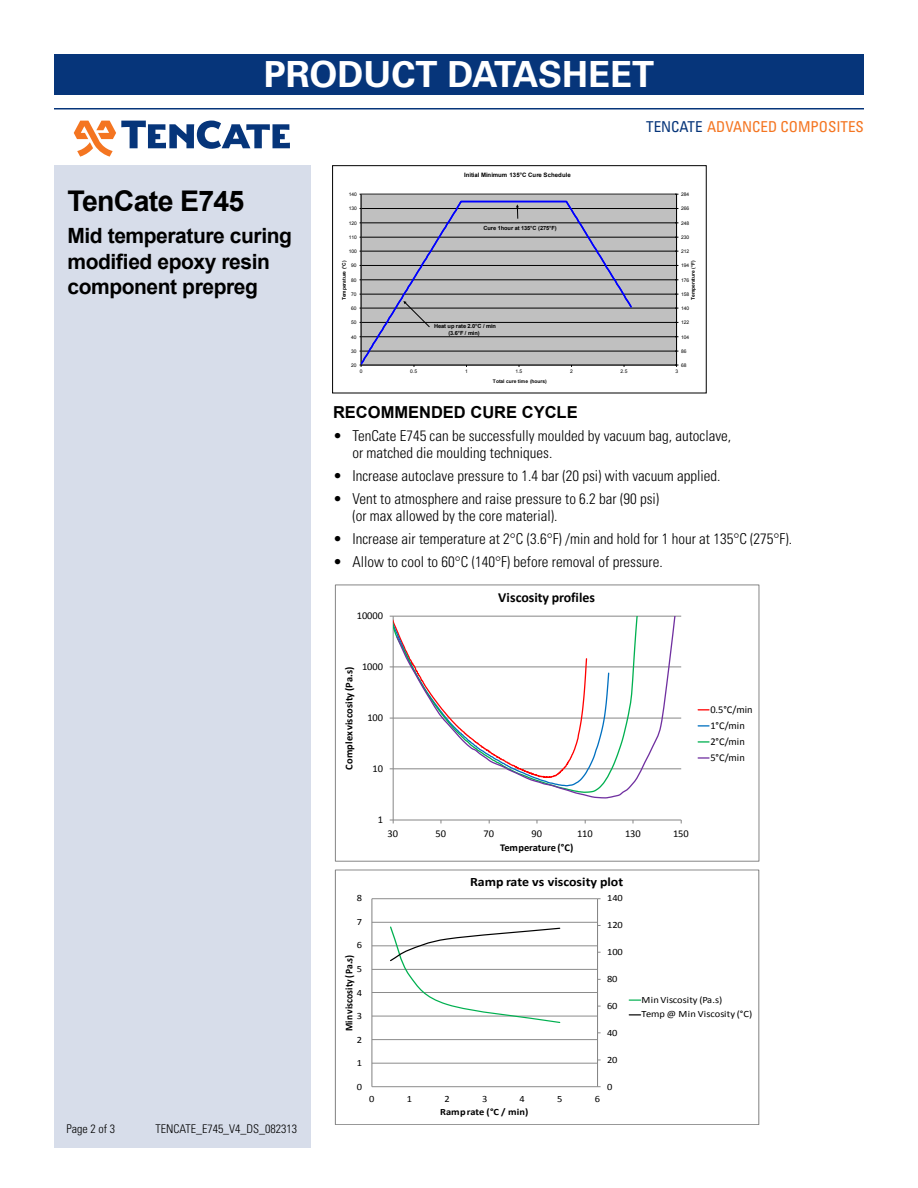
<style>
.page{position:relative;width:918px;height:1188px;background:#fff}
.page>*{position:absolute;margin:0;border:0;box-sizing:border-box;transform-origin:0 0}
.t1{font:700 36px "Univers LT Std";color:#fff}
.t2{font:700 28.5px "Arial";color:#000}
.t3{font:700 21px/25.5px "Arial";letter-spacing:-.02em;color:#000}
.t4{font:700 16.5px "Arial";color:#000}
.t5{font:300 condensed 15px/16.5px "Univers LT Std";color:#000}
.t6{font:condensed 15px "Univers LT Std";color:#f47521}
.t7{font:700 13.95px "Calibri";letter-spacing:-.005em;color:#000}
.t8{font:700 12.75px "Calibri";color:#000;scale:1.09 1}
.t9{font:300 condensed 12px "Univers LT Std";color:#000}
.t10{font:700 10.5px "Calibri";letter-spacing:.005em;color:#000}
.t11{font:700 10.5px "Calibri";letter-spacing:.005em;color:#000;scale:.92 1}
.t12{font:10.35px/16px "Calibri";letter-spacing:-.005em;color:#000}
.t13{font:700 10.35px "Calibri";color:#000}
.t14{font:9.6px/14.7px "Calibri";letter-spacing:-.005em;color:#000;scale:1.09 1}
.t15{font:700 9.6px "Calibri";letter-spacing:.005em;color:#000;scale:1.09 1}
.t16{font:700 6px "Arial";letter-spacing:-.03em;color:#000}
.t17{font:700 5.7px/6.4px "Arial";letter-spacing:-.025em;color:#000;text-align:center}
.t18{font:4.95px "Arial";letter-spacing:-.02em;color:#000}
.t19{font:700 4.95px "Arial";letter-spacing:.005em;color:#000}
.s1{color:#06357a}
</style>
<div class="page">
<div style="left:54px;top:54px;width:810px;height:40px;background:#06357a"></div>
<hr style="left:54px;top:108px;width:810px;height:2px;background:#06357a">
<div style="left:54px;top:165px;width:256px;height:983px;background:#d7ddea"></div>
<svg style="left:74px;top:121px;width:216px;height:36px"></svg>
<div style="left:361px;top:194px;width:316px;height:172px;background:#c0c0c0"></div>
<hr style="left:361px;top:351px;width:316px;height:1px;background:#000">
<hr style="left:361px;top:336px;width:316px;height:1px;background:#000">
<hr style="left:361px;top:322px;width:316px;height:1px;background:#000">
<hr style="left:361px;top:308px;width:316px;height:1px;background:#000">
<hr style="left:361px;top:294px;width:316px;height:1px;background:#000">
<hr style="left:361px;top:280px;width:316px;height:1px;background:#000">
<hr style="left:361px;top:265px;width:316px;height:1px;background:#000">
<hr style="left:361px;top:251px;width:316px;height:1px;background:#000">
<hr style="left:361px;top:237px;width:316px;height:1px;background:#000">
<hr style="left:361px;top:223px;width:316px;height:1px;background:#000">
<hr style="left:361px;top:208px;width:316px;height:1px;background:#000">
<hr style="left:676px;top:194px;width:1px;height:171px;background:#000">
<hr style="left:361px;top:194px;width:1px;height:171px;background:#000">
<hr style="left:361px;top:365px;width:316px;height:1px;background:#000">
<svg style="left:361px;top:200px;width:272px;height:166px"></svg>
<svg style="left:403px;top:301px;width:27px;height:26px"></svg>
<svg style="left:516px;top:204px;width:3px;height:15px"></svg>
<div style="left:332px;top:165px;width:374px;height:228px;border:1px solid #000"></div>
<hr style="left:393px;top:616px;width:1px;height:204px;background:#868686">
<hr style="left:393px;top:820px;width:288px;height:1px;background:#868686">
<svg style="left:393px;top:616px;width:289px;height:178px"></svg>
<svg style="left:395px;top:616px;width:283px;height:183px"></svg>
<svg style="left:698px;top:725px;width:11px;height:2px"></svg>
<svg style="left:698px;top:741px;width:11px;height:2px"></svg>
<svg style="left:698px;top:757px;width:11px;height:2px"></svg>
<div style="left:335px;top:585px;width:424px;height:276px;border:1px solid #868686"></div>
<hr style="left:372px;top:1063px;width:226px;height:1px;background:#868686">
<hr style="left:372px;top:1039px;width:226px;height:1px;background:#868686">
<hr style="left:372px;top:1016px;width:226px;height:1px;background:#868686">
<hr style="left:372px;top:992px;width:226px;height:1px;background:#868686">
<hr style="left:372px;top:969px;width:226px;height:1px;background:#868686">
<hr style="left:372px;top:946px;width:226px;height:1px;background:#868686">
<hr style="left:372px;top:922px;width:226px;height:1px;background:#868686">
<hr style="left:372px;top:898px;width:226px;height:1px;background:#868686">
<hr style="left:597px;top:899px;width:1px;height:188px;background:#868686">
<hr style="left:372px;top:899px;width:1px;height:188px;background:#868686">
<hr style="left:372px;top:1086px;width:226px;height:1px;background:#868686">
<svg style="left:389px;top:926px;width:172px;height:97px"></svg>
<svg style="left:629px;top:999px;width:12px;height:2px"></svg>
<svg style="left:629px;top:1014px;width:12px;height:2px"></svg>
<div style="left:335px;top:870px;width:424px;height:255px;border:1px solid #868686"></div>
<h1 class="t1" style="left:264px;top:54px;width:392px">PRODUCT DATASHEET</h1>
<h2 class="t2" style="left:68px;top:182px;width:178px">TenCate E745</h2>
<h3 class="t3" style="left:68px;top:224px;width:226px">Mid temperature curing modified epoxy resin component prepreg</h3>
<p class="t9" style="left:67px;top:1122px;width:50px">Page 2 of 3</p>
<p class="t9" style="left:156px;top:1122px;width:143px">TENCATE_E745_V4_DS_082313</p>
<p class="t6" style="left:646px;top:118px;width:219px"><span class="s1">TENCATE</span> ADVANCED COMPOSITES</p>
<p class="t16" style="left:464px;top:171px;width:108px">Initial Minimum 135°C Cure Schedule</p>
<p class="t18" style="left:349px;top:191px;width:10px">140</p>
<p class="t18" style="left:681px;top:191px;width:10px">284</p>
<p class="t18" style="left:349px;top:205px;width:10px">130</p>
<p class="t18" style="left:681px;top:205px;width:10px">266</p>
<p class="t18" style="left:349px;top:220px;width:10px">120</p>
<p class="t17" style="left:483px;top:225px;width:75px">Cure 1hour at 135°C (275°F)</p>
<p class="t18" style="left:681px;top:220px;width:10px">248</p>
<p class="t18" style="left:349px;top:234px;width:10px">110</p>
<p class="t18" style="left:681px;top:234px;width:10px">230</p>
<p class="t18" style="left:349px;top:248px;width:10px">100</p>
<p class="t18" style="left:681px;top:248px;width:10px">212</p>
<p class="t19" style="left:341px;top:300px;width:41px;rotate:-90deg">Temperature (°C)</p>
<p class="t18" style="left:351px;top:262px;width:7px">90</p>
<p class="t18" style="left:351px;top:277px;width:7px">80</p>
<p class="t18" style="left:351px;top:291px;width:7px">70</p>
<p class="t19" style="left:690px;top:300px;width:41px;rotate:-90deg">Temperature (°F)</p>
<p class="t18" style="left:681px;top:262px;width:10px">194</p>
<p class="t18" style="left:681px;top:277px;width:10px">176</p>
<p class="t18" style="left:681px;top:291px;width:10px">158</p>
<p class="t18" style="left:351px;top:305px;width:7px">60</p>
<p class="t18" style="left:681px;top:305px;width:10px">140</p>
<p class="t18" style="left:351px;top:319px;width:7px">50</p>
<p class="t18" style="left:351px;top:334px;width:7px">40</p>
<p class="t17" style="left:434px;top:323px;width:64px">Heat up rate 2.0°C / min (3.6°F / min)</p>
<p class="t18" style="left:681px;top:319px;width:10px">122</p>
<p class="t18" style="left:681px;top:334px;width:10px">104</p>
<p class="t18" style="left:351px;top:348px;width:7px">30</p>
<p class="t18" style="left:681px;top:348px;width:7px">86</p>
<p class="t18" style="left:351px;top:362px;width:7px">20</p>
<p class="t18" style="left:681px;top:362px;width:7px">68</p>
<p class="t18" style="left:360px;top:368px;width:4px">0</p>
<p class="t18" style="left:410px;top:368px;width:8px">0.5</p>
<p class="t18" style="left:465px;top:368px;width:4px">1</p>
<p class="t18" style="left:515px;top:368px;width:8px">1.5</p>
<p class="t18" style="left:570px;top:368px;width:4px">2</p>
<p class="t18" style="left:621px;top:368px;width:8px">2.5</p>
<p class="t18" style="left:675px;top:368px;width:4px">3</p>
<p class="t19" style="left:493px;top:378px;width:55px">Total cure time (hours)</p>
<p class="t4" style="left:333px;top:401px;width:246px">Recommended Cure Cycle</p>
<p class="t5" style="left:352px;top:428px;width:380px;text-indent:-20px">• TenCate E745 can be successfully moulded by vacuum bag, autoclave, or matched die moulding techniques.</p>
<p class="t5" style="left:333px;top:468px;width:389px">• Increase autoclave pressure to 1.4 bar (20 psi) with vacuum applied.</p>
<p class="t5" style="left:352px;top:491px;width:308px;text-indent:-20px">• Vent to atmosphere and raise pressure to 6.2 bar (90 psi) (or max allowed by the core material).</p>
<p class="t5" style="left:333px;top:531px;width:461px">• Increase air temperature at 2°C (3.6°F) /min and hold for 1 hour at 135°C (275°F).</p>
<p class="t5" style="left:333px;top:554px;width:331px">• Allow to cool to 60°C (140°F) before removal of pressure.</p>
<p class="t12" style="left:357px;top:608px;width:28px">10000</p>
<p class="t10" style="left:342px;top:770px;width:105px;rotate:-90deg">Complex viscosity (Pa.s)</p>
<p class="t12" style="left:362px;top:659px;width:22px">1000</p>
<p class="t12" style="left:367px;top:710px;width:17px">100</p>
<p class="t12" style="left:373px;top:761px;width:12px">10</p>
<p class="t12" style="left:378px;top:812px;width:7px">1</p>
<p class="t7" style="left:498px;top:589px;width:98px">Viscosity profiles</p>
<p class="t12" style="left:388px;top:825px;width:12px">30</p>
<p class="t12" style="left:436px;top:825px;width:12px">50</p>
<p class="t12" style="left:484px;top:825px;width:12px">70</p>
<p class="t12" style="left:532px;top:825px;width:12px">90</p>
<p class="t12" style="left:577px;top:825px;width:17px">110</p>
<p class="t12" style="left:625px;top:825px;width:17px">130</p>
<p class="t12" style="left:673px;top:825px;width:17px">150</p>
<p class="t13" style="left:500px;top:841px;width:75px">Temperature (°C)</p>
<p class="t14" style="left:357px;top:891px;width:6px">8</p>
<p class="t14" style="left:357px;top:914px;width:6px">7</p>
<p class="t8" style="left:470px;top:873px;width:142px">Ramp rate vs viscosity plot</p>
<p class="t14" style="left:607px;top:891px;width:16px">140</p>
<p class="t14" style="left:607px;top:918px;width:16px">120</p>
<p class="t12" style="left:710px;top:701px;width:44px">0.5°C/min<br>1°C/min<br>2°C/min<br>5°C/min</p>
<p class="t14" style="left:357px;top:938px;width:6px">6</p>
<p class="t11" style="left:342px;top:1031px;width:84px;rotate:-90deg">Min viscosity (Pa.s)</p>
<p class="t14" style="left:357px;top:961px;width:6px">5</p>
<p class="t14" style="left:357px;top:985px;width:6px">4</p>
<p class="t14" style="left:357px;top:1009px;width:6px">3</p>
<p class="t14" style="left:357px;top:1032px;width:6px">2</p>
<p class="t14" style="left:357px;top:1056px;width:6px">1</p>
<p class="t14" style="left:357px;top:1079px;width:6px">0</p>
<p class="t14" style="left:607px;top:945px;width:16px">100</p>
<p class="t14" style="left:607px;top:972px;width:11px">80</p>
<p class="t14" style="left:607px;top:998px;width:11px">60</p>
<p class="t14" style="left:607px;top:1025px;width:11px">40</p>
<p class="t14" style="left:607px;top:1052px;width:11px">20</p>
<p class="t14" style="left:607px;top:1079px;width:6px">0</p>
<p class="t14" style="left:369px;top:1091px;width:6px">0</p>
<p class="t14" style="left:407px;top:1091px;width:6px">1</p>
<p class="t14" style="left:444px;top:1091px;width:6px">2</p>
<p class="t14" style="left:482px;top:1091px;width:6px">3</p>
<p class="t14" style="left:520px;top:1091px;width:6px">4</p>
<p class="t14" style="left:557px;top:1091px;width:6px">5</p>
<p class="t14" style="left:595px;top:1091px;width:6px">6</p>
<p class="t15" style="left:440px;top:1106px;width:83px">Ramp rate (°C / min)</p>
<p class="t14" style="left:642px;top:992px;width:103px">Min Viscosity (Pa.s)<br>Temp @ Min Viscosity (°C)</p>
</div>
